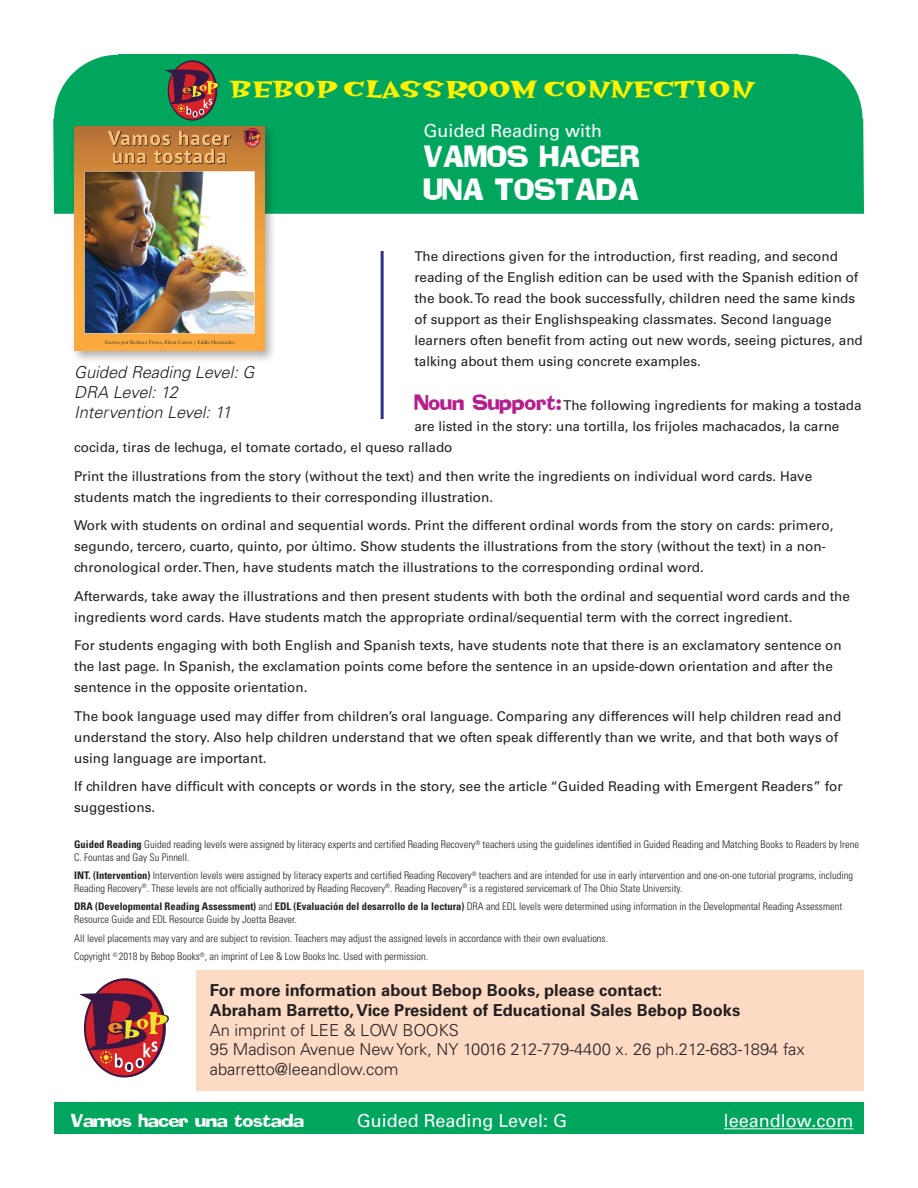
<style>
.page{position:relative;width:918px;height:1188px;background:#fff}
.page>*{position:absolute;margin:0;border:0;box-sizing:border-box;transform-origin:0 0}
.Header_book_title{font:27px/33px "Addled";color:#fff}
.Numbered_Paragraphs{font:26.4px "Hotsy Totsy Bold Mv B";color:#fff101}
.t1{font:18px "Univers";color:#fff}
.contact_info{font:700 16.5px/19.8px "Univers";color:#231f20}
.Spanish_edition_desc{font:italic 300 16.5px "Univers";color:#231f20}
.contact_info-2{font:300 16.5px "Univers";color:#231f20}
.t2{font:16.5px "Addled";letter-spacing:-.025em;color:#fff;scale:1.1 1}
.Spanish_edition_desc-2{font:italic 300 16.5px "Univers";letter-spacing:-.02em;color:#231f20}
.Sp_Ed_txt{font:13.5px/21px "Univers";color:#231f20}
.Sp_Ed_purple_to_colo{font:13.5px "Univers";color:#231f20}
.credits{font:300 condensed 10.5px/12.6px "Univers";color:#231f20}
.s1{font-family:"Addled";font-size:19.5px;color:#b41e8d}
.s2{font-weight:700}
.s3{font-weight:300}
</style>
<div class="page">
<div style="left:53px;top:54px;width:811px;height:160px;background:#00a65d"></div>
<svg style="left:168px;top:61px;width:48px;height:59px"></svg>
<svg style="left:165px;top:70px;width:54px;height:47px;background:#784b43"></svg>
<div style="left:54px;top:1103px;width:810px;height:31px;background:#00a65d"></div>
<hr style="left:724px;top:1128px;width:130px;height:1px;background:#fff">
<hr style="left:381px;top:251px;width:3px;height:168px;background:#2e3092">
<div style="left:70px;top:123px;width:207px;height:240px;background:#231f20;opacity:.35"></div>
<img style="left:74px;top:127px;width:190px;height:224px">
<div style="left:196px;top:970px;width:667px;height:121px;background:#fddac4"></div>
<svg style="left:85px;top:980px;width:79px;height:97px"></svg>
<svg style="left:80px;top:993px;width:89px;height:79px"></svg>
<p class="Numbered_Paragraphs" style="left:230px;top:75px;width:525px">BEBOP CLASSROOM CONNECTION</p>
<p class="t1" style="left:423px;top:120px;width:180px">Guided Reading with</p>
<p class="Header_book_title" style="left:423px;top:139px;width:218px">VAMOS HACER<br>UNA TOSTADA</p>
<p class="Sp_Ed_txt" style="left:414px;top:246px;width:450px">The directions given for the introduction, first reading, and second reading of the English edition can be used with the Spanish edition of the book. To read the book successfully, children need the same kinds of support as their Englishspeaking classmates. Second language learners often benefit from acting out new words, seeing pictures, and talking about them using concrete examples.</p>
<p class="Sp_Ed_purple_to_colo" style="left:414px;top:398px;width:449px"><span class="s1">Noun Support:</span> The following ingredients for making a tostada</p>
<p class="Sp_Ed_purple_to_colo" style="left:414px;top:419px;width:427px">are listed in the story: una tortilla, los frijoles machacados, la carne</p>
<p class="Sp_Ed_purple_to_colo" style="left:74px;top:440px;width:380px">cocida, tiras de lechuga, el tomate cortado, el queso rallado</p>
<p class="Sp_Ed_txt" style="left:74px;top:466px;width:740px">Print the illustrations from the story (without the text) and then write the ingredients on individual word cards. Have students match the ingredients to their corresponding illustration.</p>
<p class="Sp_Ed_txt" style="left:74px;top:515px;width:761px">Work with students on ordinal and sequential words. Print the different ordinal words from the story on cards: primero, segundo, tercero, cuarto, quinto, por último. Show students the illustrations from the story (without the text) in a non&shy;chronological order. Then, have students match the illustrations to the corresponding ordinal word.</p>
<p class="Sp_Ed_txt" style="left:74px;top:586px;width:777px">Afterwards, take away the illustrations and then present students with both the ordinal and sequential word cards and the ingredients word cards. Have students match the appropriate ordinal/sequential term with the correct ingredient.</p>
<p class="Sp_Ed_txt" style="left:74px;top:635px;width:769px">For students engaging with both English and Spanish texts, have students note that there is an exclamatory sentence on the last page. In Spanish, the exclamation points come before the sentence in an upside-down orientation and after the sentence in the opposite orientation.</p>
<p class="Sp_Ed_txt" style="left:74px;top:706px;width:769px">The book language used may differ from children’s oral language. Comparing any differences will help children read and understand the story. Also help children understand that we often speak differently than we write, and that both ways of using language are important.</p>
<p class="Sp_Ed_txt" style="left:74px;top:776px;width:770px">If children have difficult with concepts or words in the story, see the article “Guided Reading with Emergent Readers” for suggestions.</p>
<p class="Spanish_edition_desc" style="left:74px;top:362px;width:182px">Guided Reading Level: G</p>
<p class="Spanish_edition_desc-2" style="left:74px;top:382px;width:105px">DRA Level: 12</p>
<p class="Spanish_edition_desc" style="left:74px;top:402px;width:159px">Intervention Level: 11</p>
<p class="credits" style="left:74px;top:838px;width:786px"><span class="s2">Guided Reading</span> Guided reading levels were assigned by literacy experts and certified Reading Recovery<sup>®</sup> teachers using the guidelines identified in Guided Reading and Matching Books to Readers by Irene<br>C. Fountas and Gay Su Pinnell.</p>
<p class="credits" style="left:74px;top:869px;width:780px"><span class="s2">INT. (Intervention)</span> Intervention levels were assigned by literacy experts and certified Reading Recovery<sup>®</sup> teachers and are intended for use in early intervention and one-on-one tutorial programs, including<br>Reading Recovery<sup>®</sup>. These levels are not officially authorized by Reading Recovery<sup>®</sup>. Reading Recovery<sup>®</sup> is a registered servicemark of The Ohio State University.</p>
<p class="credits" style="left:74px;top:900px;width:770px"><span class="s2">DRA (Developmental Reading Assessment)</span> and <span class="s2">EDL (Evaluación del desarrollo de la lectura)</span> DRA and EDL levels were determined using information in the Developmental Reading Assessment<br>Resource Guide and EDL Resource Guide by Joetta Beaver.</p>
<p class="credits" style="left:74px;top:932px;width:535px">All level placements may vary and are subject to revision. Teachers may adjust the assigned levels in accordance with their own evaluations.</p>
<p class="credits" style="left:74px;top:950px;width:355px">Copyright <sup>©</sup> 2018 by Bebop Books<sup>®</sup>, an imprint of Lee &amp; Low Books Inc. Used with permission.</p>
<p class="contact_info" style="left:210px;top:981px;width:596px">For more information about Bebop Books, please contact:<br>Abraham Barretto, Vice President of Educational Sales Bebop Books<br><span class="s3">An imprint of LEE &amp; LOW BOOKS<br>95 Madison Avenue New York, NY 10016 212-779-4400 x. 26 ph.212-683-1894 fax</span></p>
<p class="contact_info-2" style="left:210px;top:1059px;width:190px">abarretto@leeandlow.com</p>
<p class="t2" style="left:70px;top:1110px;width:214px">Vamos hacer una tostada</p>
<p class="t1" style="left:357px;top:1110px;width:212px">Guided Reading Level: G</p>
<p class="t1" style="left:724px;top:1110px;width:131px">leeandlow.com</p>
</div>
